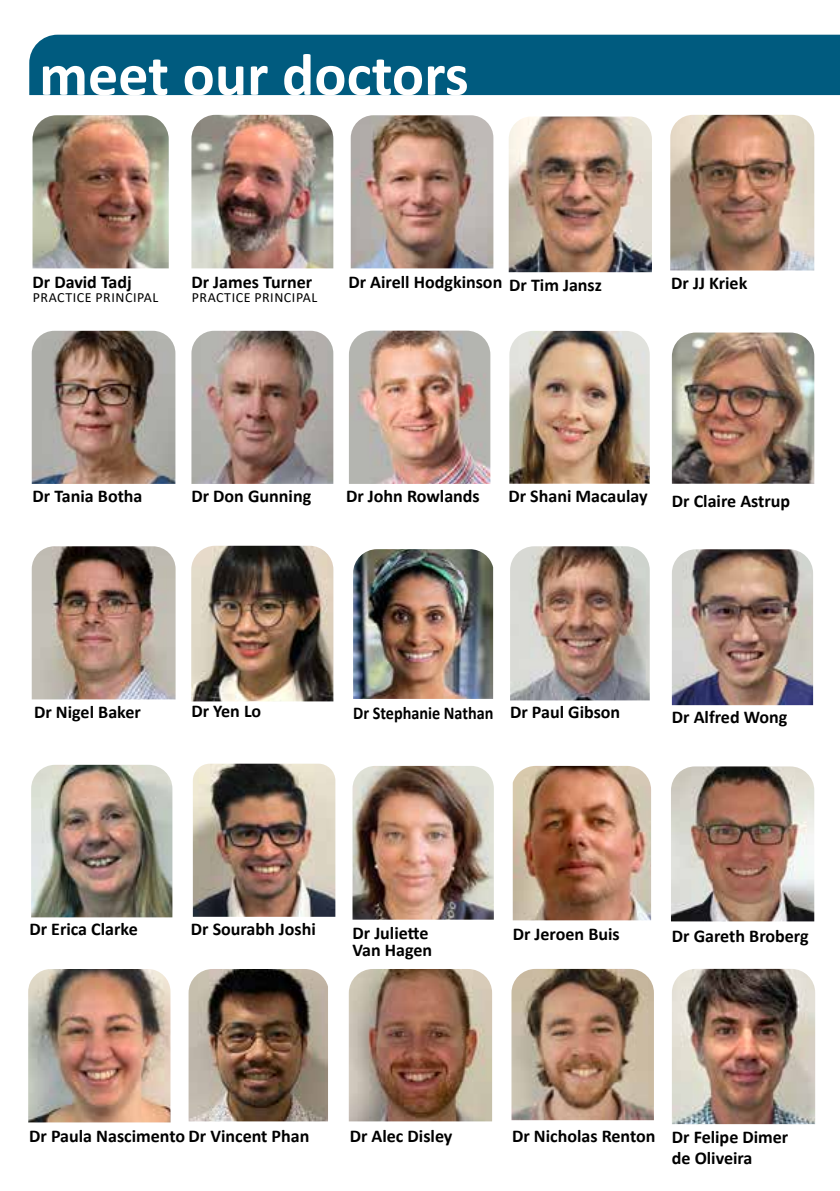
<style>
.page{position:relative;width:840px;height:1191px;background:#fff}
.page>*{position:absolute;margin:0;border:0;box-sizing:border-box;transform-origin:0 0}
.t1{font:700 60px "Calibri";color:#fff}
.t2{font:700 18px/17px "Calibri";color:#000}
.t3{font:700 18px "Calibri";color:#000;scale:.9 1}
.t4{font:14px "Calibri";letter-spacing:.04em;color:#000}
</style>
<div class="page">
<div style="left:29px;top:35px;width:810px;height:60px;background:#005b7f"></div>
<img style="left:350px;top:115px;width:143px;height:153px">
<img style="left:191px;top:331px;width:142px;height:153px">
<img style="left:32px;top:546px;width:143px;height:153px">
<img style="left:32px;top:331px;width:143px;height:153px">
<img style="left:193px;top:763px;width:142px;height:153px">
<img style="left:349px;top:331px;width:141px;height:153px">
<img style="left:352px;top:766px;width:141px;height:153px">
<img style="left:512px;top:766px;width:138px;height:154px">
<img style="left:509px;top:331px;width:140px;height:153px">
<img style="left:191px;top:546px;width:142px;height:155px">
<img style="left:670px;top:115px;width:143px;height:155px">
<img style="left:508px;top:116px;width:143px;height:156px">
<img style="left:28px;top:969px;width:142px;height:153px">
<img style="left:672px;top:969px;width:142px;height:155px">
<img style="left:671px;top:549px;width:141px;height:156px">
<img style="left:510px;top:546px;width:139px;height:154px">
<img style="left:31px;top:765px;width:141px;height:152px">
<img style="left:671px;top:332px;width:142px;height:152px">
<img style="left:32px;top:115px;width:137px;height:153px">
<img style="left:191px;top:115px;width:142px;height:153px">
<img style="left:348px;top:969px;width:144px;height:152px">
<img style="left:188px;top:969px;width:140px;height:152px">
<img style="left:353px;top:549px;width:140px;height:150px">
<img style="left:511px;top:969px;width:142px;height:151px">
<img style="left:671px;top:766px;width:142px;height:155px">
<h1 class="t1" style="left:39px;top:32px;width:431px">meet our doctors</h1>
<p class="t2" style="left:32px;top:273px;width:101px">Dr David Tadj</p>
<p class="t4" style="left:33px;top:288px;width:127px">PRACTICE PRINCIPAL</p>
<p class="t2" style="left:191px;top:273px;width:122px">Dr James Turner</p>
<p class="t4" style="left:192px;top:288px;width:127px">PRACTICE PRINCIPAL</p>
<p class="t2" style="left:348px;top:273px;width:155px">Dr Airell Hodgkinson</p>
<p class="t2" style="left:509px;top:276px;width:94px">Dr Tim Jansz</p>
<p class="t2" style="left:671px;top:274px;width:77px">Dr JJ Kriek</p>
<p class="t2" style="left:32px;top:488px;width:111px">Dr Tania Botha</p>
<p class="t2" style="left:191px;top:488px;width:121px">Dr Don Gunning</p>
<p class="t2" style="left:346px;top:488px;width:135px">Dr John Rowlands</p>
<p class="t2" style="left:508px;top:488px;width:141px">Dr Shani Macaulay</p>
<p class="t2" style="left:671px;top:492px;width:120px">Dr Claire Astrup</p>
<p class="t2" style="left:34px;top:703px;width:108px">Dr Nigel Baker</p>
<p class="t2" style="left:191px;top:702px;width:71px">Dr Yen Lo</p>
<p class="t3" style="left:353px;top:700px;width:157px">Dr Stephanie Nathan</p>
<p class="t2" style="left:510px;top:703px;width:112px">Dr Paul Gibson</p>
<p class="t2" style="left:671px;top:708px;width:117px">Dr Alfred Wong</p>
<p class="t2" style="left:29px;top:920px;width:110px">Dr Erica Clarke</p>
<p class="t2" style="left:191px;top:920px;width:126px">Dr Sourabh Joshi</p>
<p class="t2" style="left:352px;top:924px;width:81px">Dr Juliette<br>Van Hagen</p>
<p class="t2" style="left:512px;top:924px;width:108px">Dr Jeroen Buis</p>
<p class="t2" style="left:671px;top:927px;width:138px">Dr Gareth Broberg</p>
<p class="t2" style="left:29px;top:1126px;width:281px">Dr Paula Nascimento Dr Vincent Phan</p>
<p class="t2" style="left:349px;top:1126px;width:104px">Dr Alec Disley</p>
<p class="t2" style="left:511px;top:1126px;width:145px">Dr Nicholas Renton</p>
<p class="t2" style="left:671px;top:1125px;width:118px;line-height:21.6px">Dr Felipe Dimer de Oliveira</p>
</div>
